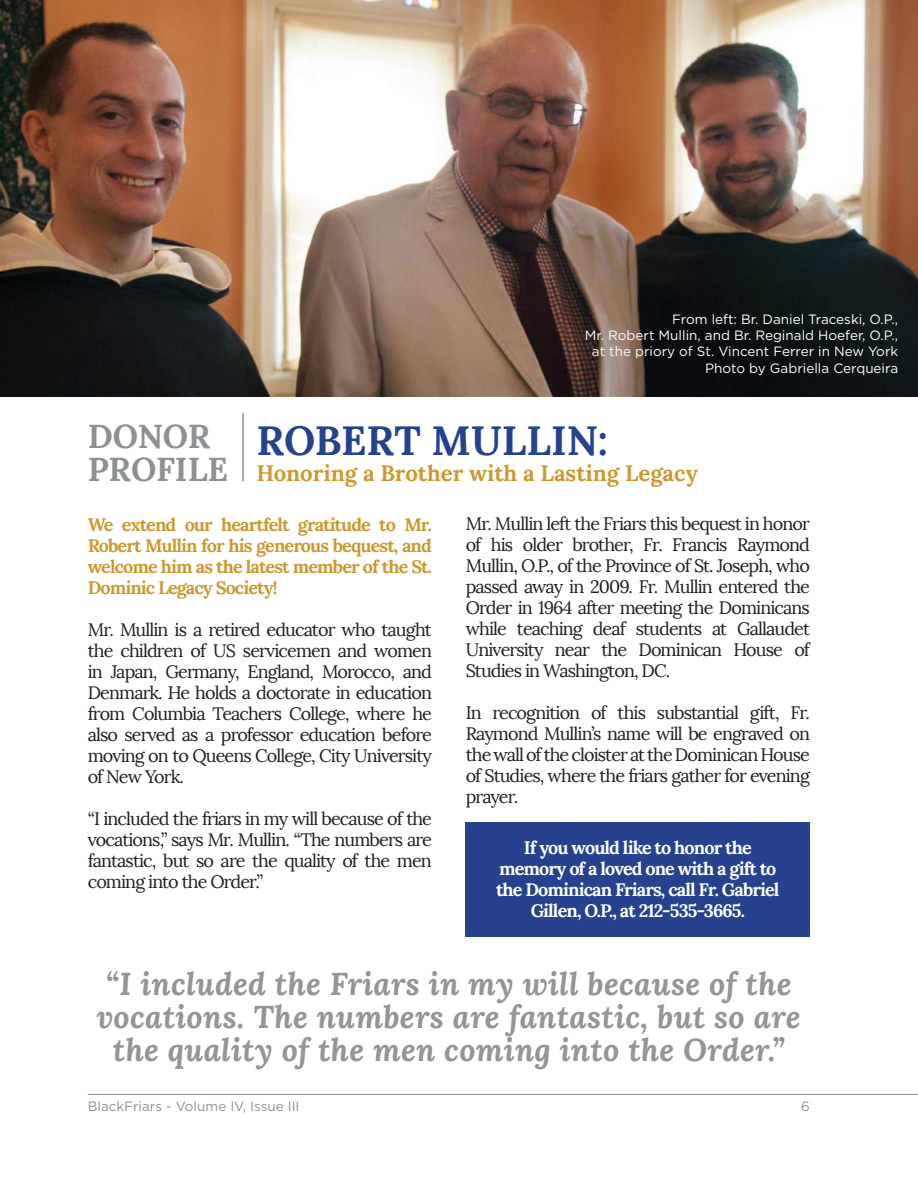
<style>
.page{position:relative;width:918px;height:1188px;background:#fff}
.page>*{position:absolute;margin:0;border:0;box-sizing:border-box;transform-origin:0 0}
.t1{font:700 40.65px "Lora";color:#26428e}
.t2{font:700 33px/33px "Lora";letter-spacing:-.005em;color:#8e9193}
.t3{font:italic 700 31.5px/33px "Lora";letter-spacing:.01em;color:#939598;text-align:center}
.t4{font:700 22.2px "Lora";color:#cc9930}
.t5{font:18px/21px "Lora";letter-spacing:-.05em;color:#231f20;text-align:justify}
.t6{font:700 18px/21px "Lora";letter-spacing:-.05em;color:#cc9930;text-align:justify}
.t7{font:700 18px/21px "Lora";letter-spacing:-.05em;color:#fff;text-align:center}
.t8{font:13.5px/16.2px "Gotham";color:#fff;text-align:right}
.t9{font:13.5px "Gotham";color:#8e9193}
</style>
<div class="page">
<hr style="left:88px;top:1094px;width:830px;height:1px;background:#8e9193">
<img style="left:0;top:0;width:918px;height:396px">
<hr style="left:242px;top:413px;width:2px;height:68px;background:#8e9193">
<div style="left:466px;top:822px;width:344px;height:115px;background:#26428e"></div>
<p class="t8" style="left:585px;top:311px;width:315px">From left: Br. Daniel Traceski, O.P.,<br>Mr. Robert Mullin, and Br. Reginald Hoefer, O.P., at the priory of St. Vincent Ferrer in New York Photo by Gabriella Cerqueira</p>
<h2 class="t2" style="left:88px;top:420px;width:142px">DONOR<br>PROFILE</h2>
<p class="t6" style="left:88px;top:514px;width:346px">We extend our heartfelt gratitude to Mr.<br>Robert Mullin for his generous bequest, and welcome him as the latest member of the St.<br>Dominic Legacy Society!</p>
<p class="t5" style="left:88px;top:619px;width:346px">Mr. Mullin is a retired educator who taught the children of US servicemen and women in Japan, Germany, England, Morocco, and Denmark. He holds a doctorate in education from Columbia Teachers College, where he also served as a professor education before moving on to Queens College, City University of New York.</p>
<p class="t5" style="left:88px;top:808px;width:346px">“I included the friars in my will because of the vocations,” says Mr. Mullin. “The numbers are fantastic, but so are the quality of the men coming into the Order.”</p>
<h1 class="t1" style="left:256px;top:414px;width:353px">ROBERT MULLIN:</h1>
<p class="t4" style="left:256px;top:459px;width:443px">Honoring a Brother with a Lasting Legacy</p>
<p class="t5" style="left:466px;top:513px;width:346px">Mr. Mullin left the Friars this bequest in honor of his older brother, Fr. Francis Raymond Mullin, O.P., of the Province of St. Joseph, who passed away in 2009. Fr. Mullin entered the Order in 1964 after meeting the Dominicans while teaching deaf students at Gallaudet University near the Dominican House of Studies in Washington, DC.</p>
<p class="t5" style="left:466px;top:702px;width:346px">In recognition of this substantial gift, Fr.<br>Raymond Mullin’s name will be engraved on the wall of the cloister at the Dominican House of Studies, where the friars gather for evening prayer.</p>
<p class="t7" style="left:496px;top:837px;width:285px">If you would like to honor the memory of a loved one with a gift to the Dominican Friars, call Fr. Gabriel Gillen, O.P., at 212-535-3665.</p>
<h3 class="t3" style="left:97px;top:966px;width:705px">“I included the Friars in my will because of the vocations. The numbers are fantastic, but so are the quality of the men coming into the Order.”</h3>
<p class="t9" style="left:88px;top:1098px;width:213px">BlackFriars - Volume IV, Issue III</p>
<p class="t9" style="left:801px;top:1098px;width:10px">6</p>
</div>
